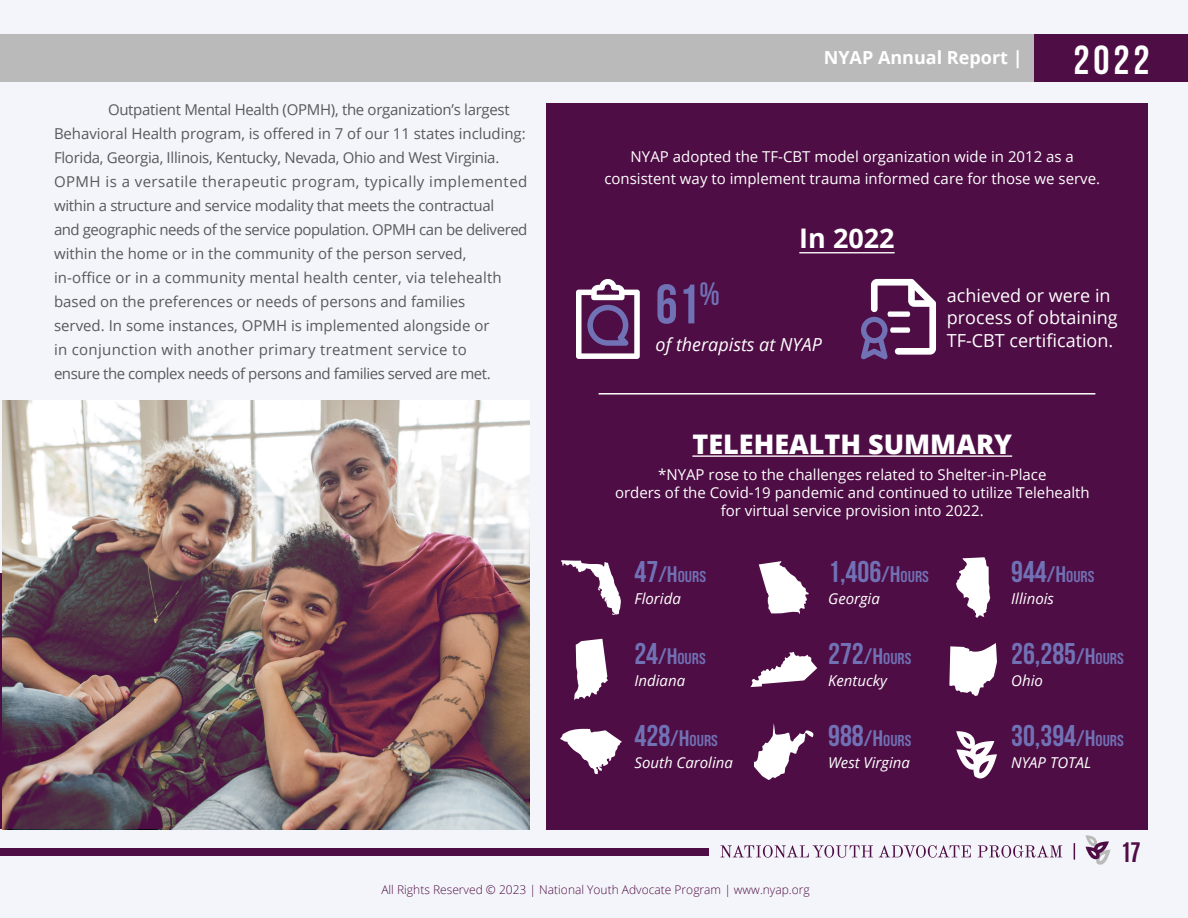
<style>
.page{position:relative;width:1188px;height:918px;background:#f4f5fa}
.page>*{position:absolute;margin:0;border:0;box-sizing:border-box;transform-origin:0 0}
.t1{font:700 55.5px "Bebas Neue";color:#7171b5}
.t2{font:700 40.5px "Bebas Neue";color:#fff}
.t3{font:700 30px "Bebas Neue";color:#7171b5}
.t4{font:800 27px "Open Sans";color:#fff}
.t5{font:700 27px "Open Sans";color:#fff}
.t6{font:700 22.5px "Antonio";color:#4e0d44}
.t7{font:18px/22.5px "Open Sans";color:#fff}
.t8{font:italic 18px "Open Sans";color:#fff}
.t9{font:700 18px "Open Sans";color:#fff}
.t10{font:15.75px "Bebas Neue Pro Sm E Bd";color:#7171b5}
.t11{font:15px/24px "Open Sans";letter-spacing:-.005em;color:#58595b}
.t12{font:15px/18px "Open Sans";color:#fff;text-align:center}
.t13{font:italic 15px "Open Sans";color:#fff}
.t14{font:300 12px "Open Sans";color:#4e0d44}
.s1{font-family:"Bebas Neue";font-weight:700;font-size:30px}
.s2{font-family:"Bebas Neue";font-weight:700;font-size:22.5px}
.s3{font-size:22.5px}
.s4{font-family:"Bebas Neue Pro Sm E Bd";font-weight:400;font-size:22.5px}
.s5{font-family:"Bebas Neue Pro Sm E Bd";font-weight:400;font-size:15.75px}
</style>
<div class="page">
<div style="left:0;top:35px;width:1069px;height:47px;background:#bababa"></div>
<svg style="left:720px;top:845px;width:153px;height:13px"></svg>
<svg style="left:879px;top:845px;width:92px;height:13px"></svg>
<svg style="left:978px;top:845px;width:84px;height:13px"></svg>
<svg style="left:1074px;top:843px;width:1px;height:17px"></svg>
<svg style="left:1085px;top:835px;width:26px;height:30px"></svg>
<div style="left:0;top:848px;width:709px;height:8px;background:#4e0d44"></div>
<div style="left:1034px;top:35px;width:154px;height:47px;background:#4e0d44"></div>
<hr style="left:0;top:573px;width:4px;height:256px;background:#4e0d44">
<div style="left:546px;top:103px;width:602px;height:726px;background:#4e0d44"></div>
<hr style="left:692px;top:455px;width:320px;height:2px;background:#fff">
<svg style="left:574px;top:639px;width:34px;height:61px"></svg>
<svg style="left:750px;top:652px;width:67px;height:35px"></svg>
<svg style="left:949px;top:643px;width:48px;height:53px"></svg>
<svg style="left:956px;top:557px;width:34px;height:61px"></svg>
<svg style="left:561px;top:560px;width:60px;height:55px"></svg>
<svg style="left:759px;top:561px;width:50px;height:53px"></svg>
<svg style="left:560px;top:729px;width:62px;height:45px"></svg>
<svg style="left:754px;top:723px;width:59px;height:57px"></svg>
<svg style="left:956px;top:731px;width:41px;height:48px"></svg>
<hr style="left:599px;top:393px;width:496px;height:2px;background:#fff">
<hr style="left:799px;top:252px;width:96px;height:1px;background:#fff">
<svg style="left:576px;top:279px;width:64px;height:80px"></svg>
<svg style="left:861px;top:279px;width:75px;height:80px"></svg>
<img style="left:2px;top:400px;width:527px;height:429px">
<p class="t11" style="left:54px;top:97px;width:475px;text-indent:54px">Outpatient Mental Health (OPMH), the organization’s largest Behavioral Health program, is offered in 7 of our 11 states including:<br>Florida, Georgia, Illinois, Kentucky, Nevada, Ohio and West Virginia.<br>OPMH is a versatile therapeutic program, typically implemented within a structure and service modality that meets the contractual<br>and geographic needs of the service population. OPMH can be delivered</p>
<p class="t11" style="left:54px;top:241px;width:449px">within the home or in the community of the person served, in-office or in a community mental health center, via telehealth based on the preferences or needs of persons and families served. In some instances, OPMH is implemented alongside or in conjunction with another primary treatment service to ensure the complex needs of persons and families served are met.</p>
<p class="t9" style="left:824px;top:45px;width:200px">NYAP Annual Report |</p>
<h2 class="t2" style="left:1073px;top:37px;width:78px">2022</h2>
<p class="t12" style="left:631px;top:147px;width:445px">NYAP adopted the TF-CBT model organization wide in 2012 as a</p>
<p class="t12" style="left:604px;top:170px;width:497px">consistent way to implement trauma informed care for those we serve.</p>
<p class="t1" style="left:656px;top:274px;width:66px">61<sup>%</sup></p>
<p class="t5" style="left:799px;top:219px;width:97px">In 2022</p>
<p class="t8" style="left:656px;top:332px;width:168px">of therapists at NYAP</p>
<p class="t7" style="left:947px;top:283px;width:172px">achieved or were in process of obtaining</p>
<p class="t7" style="left:947px;top:328px;width:168px">TF-CBT certification.</p>
<p class="t4" style="left:692px;top:424px;width:321px">TELEHEALTH SUMMARY</p>
<p class="t12" style="left:615px;top:465px;width:476px">*NYAP rose to the challenges related to Shelter-in-Place<br>orders of the Covid-19 pandemic and continued to utilize Telehealth for virtual service provision into 2022.</p>
<p class="t10" style="left:635px;top:567px;width:73px"><span class="s1">47</span><span class="s2">/</span><span class="s3">H</span>OURS</p>
<p class="t3" style="left:828px;top:555px;width:102px">1,406<span class="s3">/</span><span class="s4">H</span><span class="s5">OURS</span></p>
<p class="t10" style="left:1011px;top:567px;width:85px"><span class="s1">944</span><span class="s2">/</span><span class="s3">H</span>OURS</p>
<p class="t13" style="left:635px;top:588px;width:48px">Florida</p>
<p class="t13" style="left:828px;top:588px;width:53px">Georgia</p>
<p class="t13" style="left:1011px;top:588px;width:44px">Illinois</p>
<p class="t10" style="left:634px;top:649px;width:73px"><span class="s1">24</span><span class="s2">/</span><span class="s3">H</span>OURS</p>
<p class="t10" style="left:828px;top:649px;width:85px"><span class="s1">272</span><span class="s2">/</span><span class="s3">H</span>OURS</p>
<p class="t3" style="left:1011px;top:637px;width:114px">26,285<span class="s3">/</span><span class="s4">H</span><span class="s5">OURS</span></p>
<p class="t13" style="left:634px;top:670px;width:52px">Indiana</p>
<p class="t13" style="left:828px;top:670px;width:60px">Kentucky</p>
<p class="t13" style="left:1011px;top:670px;width:33px">Ohio</p>
<p class="t10" style="left:635px;top:731px;width:85px"><span class="s1">428</span><span class="s2">/</span><span class="s3">H</span>OURS</p>
<p class="t10" style="left:828px;top:731px;width:85px"><span class="s1">988</span><span class="s2">/</span><span class="s3">H</span>OURS</p>
<p class="t3" style="left:1011px;top:719px;width:114px">30,394<span class="s3">/</span><span class="s4">H</span><span class="s5">OURS</span></p>
<p class="t13" style="left:635px;top:752px;width:100px">South Carolina</p>
<p class="t13" style="left:828px;top:752px;width:83px">West Virgina</p>
<p class="t13" style="left:1011px;top:752px;width:81px">NYAP TOTAL</p>
<h3 class="t6" style="left:1123px;top:835px;width:19px">17</h3>
<p class="t14" style="left:381px;top:882px;width:430px">All Rights Reserved © 2023 | National Youth Advocate Program | www.nyap.org</p>
</div>
